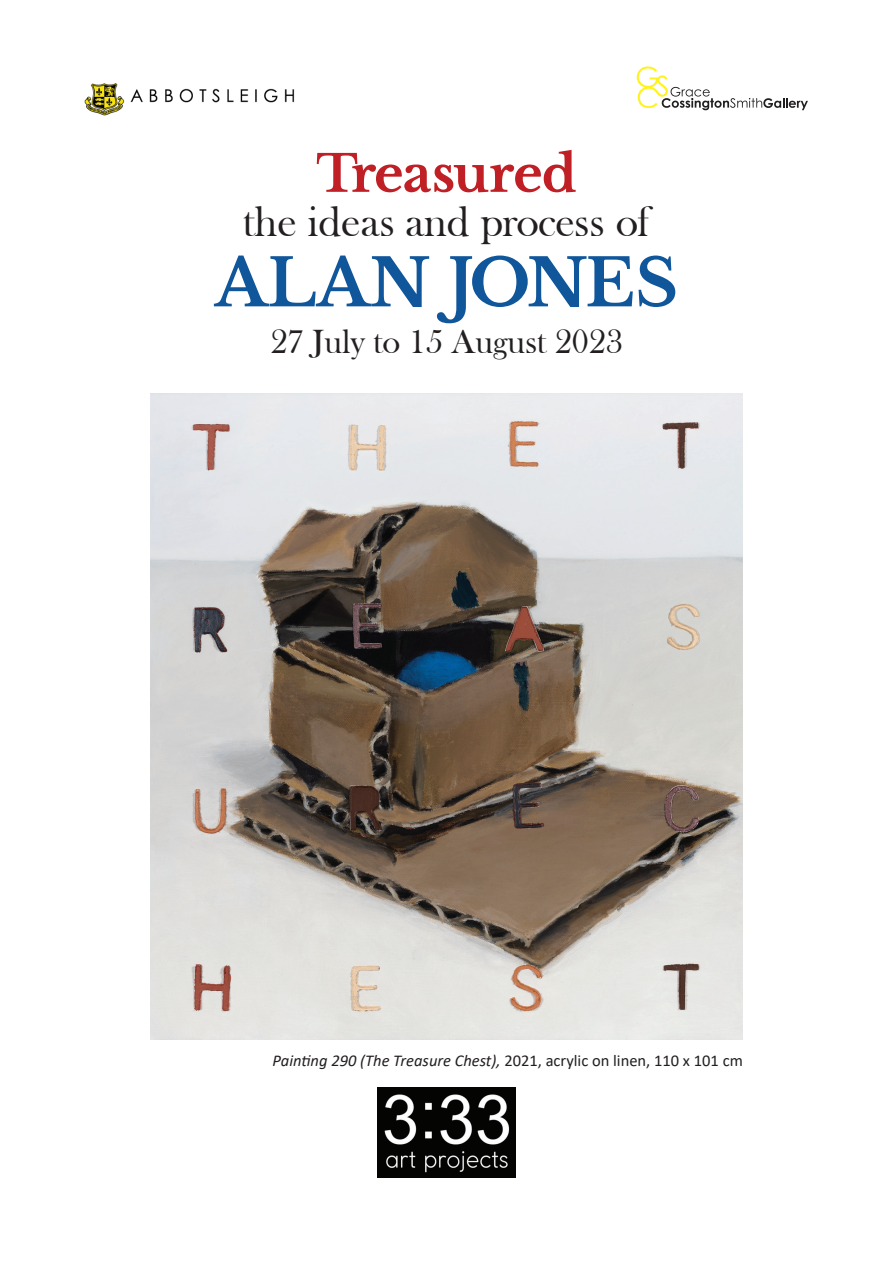
<style>
.page{position:relative;width:893px;height:1263px;background:#fff}
.page>*{position:absolute;margin:0;border:0;box-sizing:border-box;transform-origin:0 0}
.t1{font:700 65.1px "Libre Baskerville";color:#10569b}
.t2{font:700 50.55px "Libre Baskerville";letter-spacing:-.02em;color:#c02025}
.t3{font:43.5px "Bask Old Face";color:#231f20}
.t4{font:34.5px "Bask Old Face";color:#231f20}
.t5{font:italic 16.5px "Calibri";color:#231f20}
.s1{font-style:normal}
</style>
<div class="page">
<img style="left:150px;top:393px;width:593px;height:646px">
<img style="left:84px;top:83px;width:210px;height:33px">
<svg style="left:637px;top:66px;width:171px;height:44px"></svg>
<img style="left:377px;top:1088px;width:139px;height:89px">
<h2 class="t2" style="left:316px;top:143px;width:262px">Treasured</h2>
<h3 class="t3" style="left:243px;top:198px;width:408px">the ideas and process of</h3>
<h1 class="t1" style="left:215px;top:243px;width:465px">ALAN JONES</h1>
<h3 class="t4" style="left:270px;top:322px;width:354px">27 July to 15 August 2023</h3>
<p class="t5" style="left:273px;top:1049px;width:472px">Painting 290 (The Treasure Chest), <span class="s1">2021, acrylic on linen, 110 x 101 cm</span></p>
</div>
